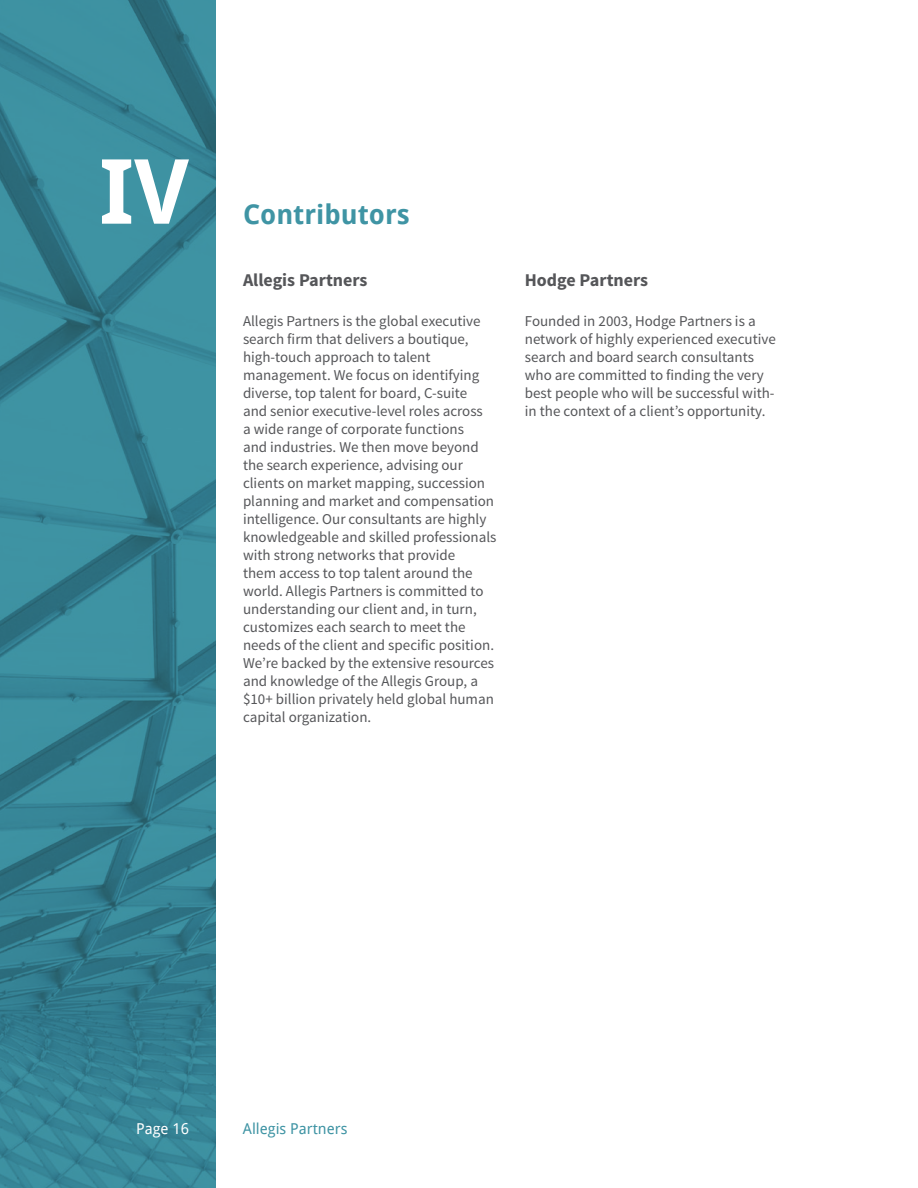
<style>
.page{position:relative;width:918px;height:1188px;background:#fff}
.page>*{position:absolute;margin:0;border:0;box-sizing:border-box;transform-origin:0 0}
.t1{font:700 90px "Droid Sans";color:#fff}
.t2{font:700 27px "Droid Sans";color:#3f94a4}
.t3{font:700 18px "Source Sans Pro";color:#555659}
.t4{font:15px/18px "Source Sans Pro";color:#555659}
.t5{font:15px "Droid Sans";color:#3f94a4}
.t6{font:15px "Droid Sans";color:#fff}
</style>
<div class="page">
<svg style="left:0;top:0;width:216px;height:1188px;background:#378596"></svg>
<h1 class="t1" style="left:99px;top:127px;width:91px">IV</h1>
<h2 class="t2" style="left:243px;top:195px;width:168px">Contributors</h2>
<p class="t3" style="left:243px;top:269px;width:126px">Allegis Partners</p>
<p class="t4" style="left:243px;top:312px;width:255px">Allegis Partners is the global executive search firm that delivers a boutique, high-touch approach to talent management. We focus on identifying diverse, top talent for board, C-suite<br>and senior executive-level roles across<br>a wide range of corporate functions<br>and industries. We then move beyond the search experience, advising our clients on market mapping, succession planning and market and compensation intelligence. Our consultants are highly knowledgeable and skilled professionals with strong networks that provide<br>them access to top talent around the world. Allegis Partners is committed to understanding our client and, in turn, customizes each search to meet the needs of the client and specific position.<br>We’re backed by the extensive resources and knowledge of the Allegis Group, a $10+ billion privately held global human capital organization.</p>
<p class="t3" style="left:525px;top:269px;width:125px">Hodge Partners</p>
<p class="t4" style="left:525px;top:312px;width:252px">Founded in 2003, Hodge Partners is a network of highly experienced executive search and board search consultants who are committed to finding the very best people who will be successful with&shy;in the context of a client’s opportunity.</p>
<p class="t6" style="left:136px;top:1118px;width:54px">Page 16</p>
<p class="t5" style="left:243px;top:1118px;width:106px">Allegis Partners</p>
</div>
